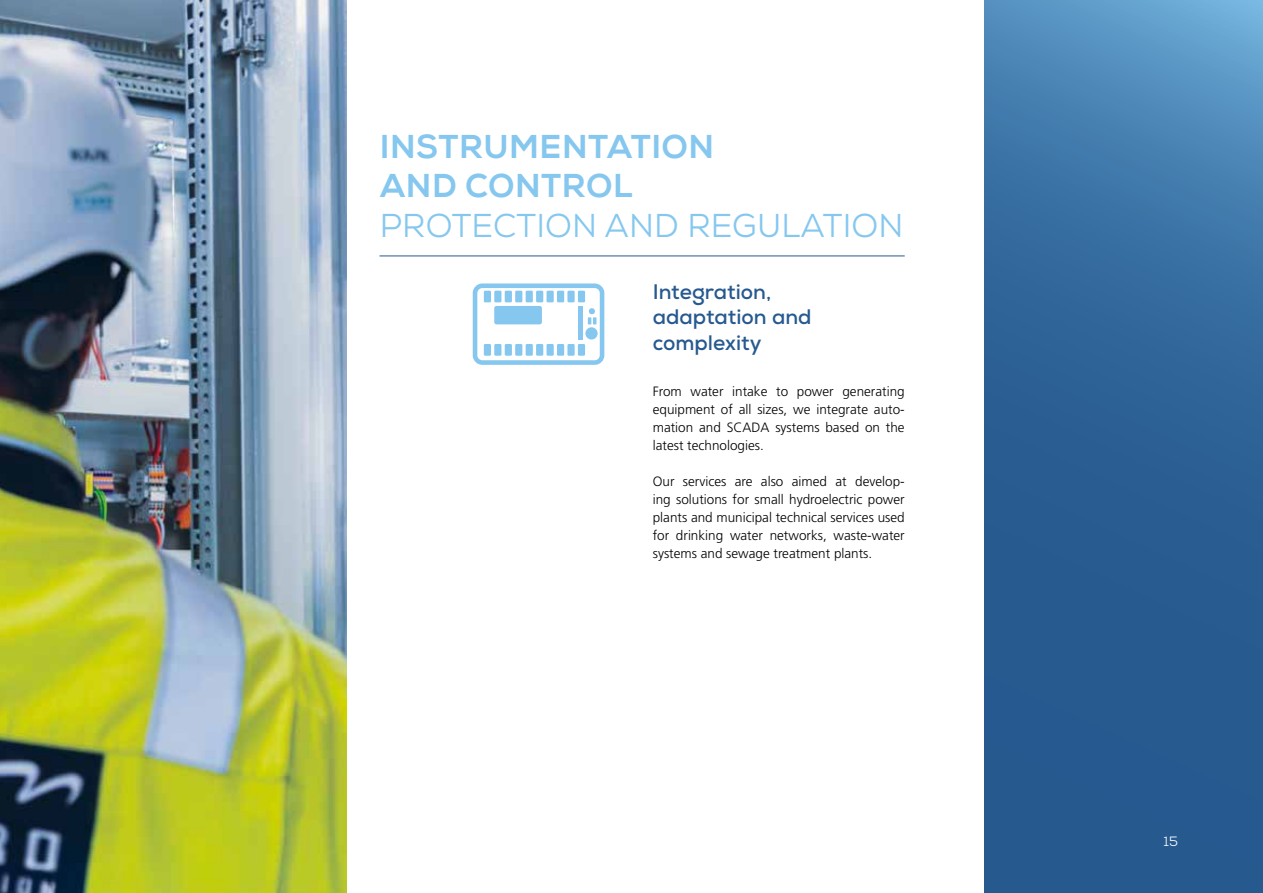
<style>
.page{position:relative;width:1263px;height:893px;background:#fff}
.page>*{position:absolute;margin:0;border:0;box-sizing:border-box;transform-origin:0 0}
.t1{font:800 33px/39.6px "Nexa";letter-spacing:.015em;color:#85c7ee}
.t2{font:33px "Nexa";letter-spacing:.005em;color:#85c7ee}
.t3{font:700 21px/25.2px "Nexa";color:#26598f}
.t4{font:300 13.5px/18px "Frutiger LT Std";color:#000;text-align:justify}
.t5{font:13.5px "Nexa";color:#fff}
</style>
<div class="page">
<svg style="left:984px;top:0;width:279px;height:893px"></svg>
<hr style="left:379px;top:256px;width:526px;height:1px;background:#26598f">
<img style="left:0;top:0;width:347px;height:893px">
<svg style="left:473px;top:283px;width:131px;height:82px"></svg>
<hr style="left:578px;top:306px;width:4px;height:34px;background:#85c7ee">
<h1 class="t1" style="left:380px;top:127px;width:336px">INSTRUMENTATION<br>AND CONTROL</h1>
<h1 class="t2" style="left:380px;top:205px;width:525px">PROTECTION AND REGULATION</h1>
<h2 class="t3" style="left:653px;top:279px;width:160px">Integration, adaptation and complexity</h2>
<p class="t4" style="left:653px;top:383px;width:253px">From water intake to power generating equipment of all sizes, we integrate auto&shy;mation and SCADA systems based on the latest technologies.</p>
<p class="t4" style="left:653px;top:473px;width:253px">Our services are also aimed at develop&shy;ing solutions for small hydroelectric power plants and municipal technical services used for drinking water networks, waste-water systems and sewage treatment plants.</p>
<p class="t5" style="left:1163px;top:833px;width:16px">15</p>
</div>
